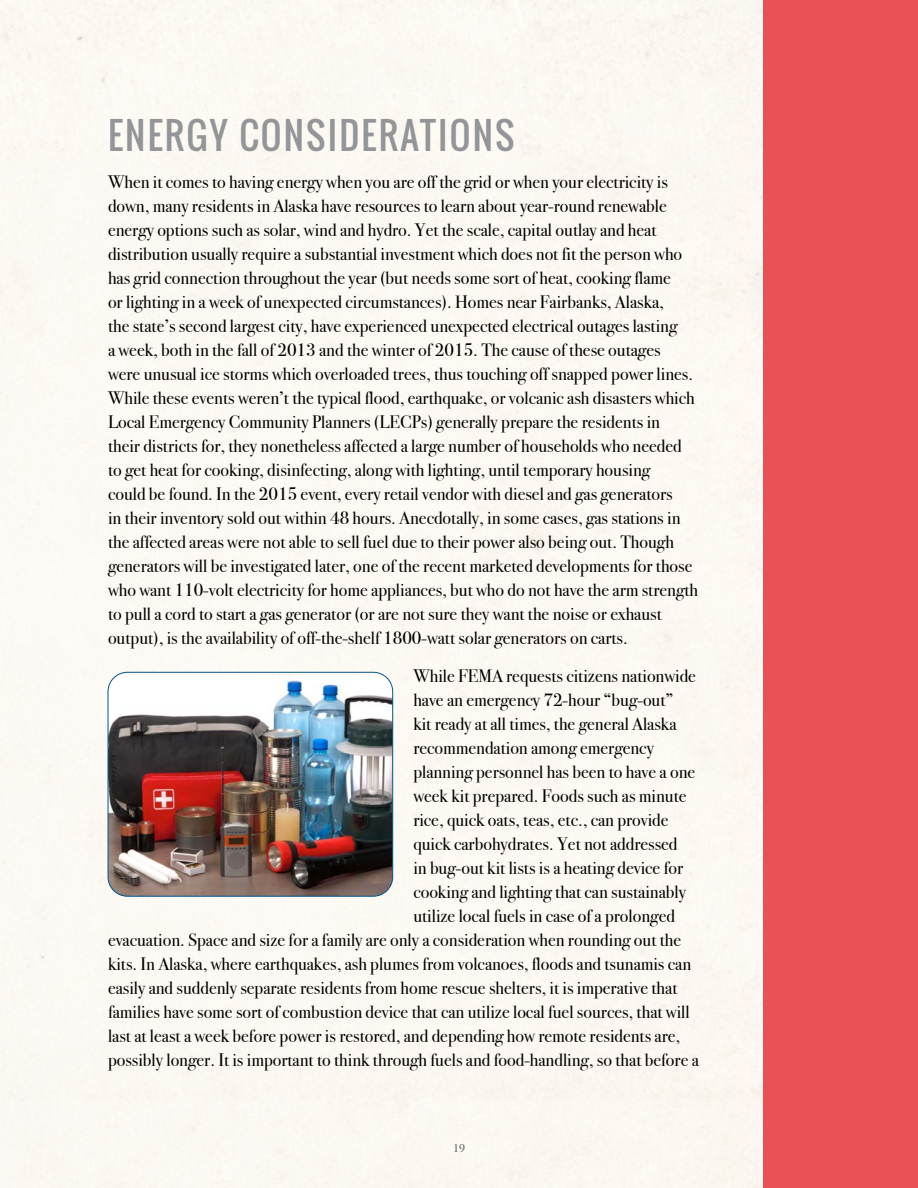
<style>
.page{position:relative;width:918px;height:1188px;background:#fff}
.page>*{position:absolute;margin:0;border:0;box-sizing:border-box;transform-origin:0 0}
.t1{font:36px "Oswald";letter-spacing:.06em;color:#939598}
.t2{font:18px/24px "Bodoni Svty Two ITCTT";color:#000}
.t3{font:12px "Hawn Time Roman";color:#636466}
</style>
<div class="page">
<div style="left:763px;top:0;width:155px;height:1188px;background:#e85257"></div>
<img style="left:108px;top:672px;width:285px;height:224px">
<div style="left:108px;top:672px;width:285px;height:225px;border:1px solid #00558b;border-radius:19px"></div>
<h1 class="t1" style="left:108px;top:108px;width:408px">ENERGY CONSIDERATIONS</h1>
<p class="t2" style="left:108px;top:168px;width:592px">When it comes to having energy when you are off the grid or when your electricity is down, many residents in Alaska have resources to learn about year-round renewable energy options such as solar, wind and hydro. Yet the scale, capital outlay and heat distribution usually require a substantial investment which does not fit the person who has grid connection throughout the year (but needs some sort of heat, cooking flame<br>or lighting in a week of unexpected circumstances). Homes near Fairbanks, Alaska,<br>the state’s second largest city, have experienced unexpected electrical outages lasting<br>a week, both in the fall of 2013 and the winter of 2015. The cause of these outages<br>were unusual ice storms which overloaded trees, thus touching off snapped power lines.<br>While these events weren’t the typical flood, earthquake, or volcanic ash disasters which Local Emergency Community Planners (LECPs) generally prepare the residents in<br>their districts for, they nonetheless affected a large number of households who needed to get heat for cooking, disinfecting, along with lighting, until temporary housing<br>could be found. In the 2015 event, every retail vendor with diesel and gas generators<br>in their inventory sold out within 48 hours. Anecdotally, in some cases, gas stations in the affected areas were not able to sell fuel due to their power also being out. Though generators will be investigated later, one of the recent marketed developments for those who want 110-volt electricity for home appliances, but who do not have the arm strength to pull a cord to start a gas generator (or are not sure they want the noise or exhaust output), is the availability of off-the-shelf 1800-watt solar generators on carts.</p>
<p class="t2" style="left:413px;top:662px;width:284px">While FEMA requests citizens nationwide</p>
<p class="t2" style="left:413px;top:686px;width:262px">have an emergency 72-hour “bug-out”</p>
<p class="t2" style="left:413px;top:710px;width:265px">kit ready at all times, the general Alaska</p>
<p class="t2" style="left:413px;top:734px;width:242px">recommendation among emergency</p>
<p class="t2" style="left:413px;top:758px;width:283px">planning personnel has been to have a one</p>
<p class="t2" style="left:413px;top:782px;width:275px">week kit prepared. Foods such as minute</p>
<p class="t2" style="left:413px;top:806px;width:257px">rice, quick oats, teas, etc., can provide</p>
<p class="t2" style="left:413px;top:830px;width:266px">quick carbohydrates. Yet not addressed</p>
<p class="t2" style="left:413px;top:854px;width:271px">in bug-out kit lists is a heating device for</p>
<p class="t2" style="left:413px;top:878px;width:274px">cooking and lighting that can sustainably</p>
<p class="t2" style="left:413px;top:902px;width:263px">utilize local fuels in case of a prolonged</p>
<p class="t2" style="left:108px;top:926px;width:575px">evacuation. Space and size for a family are only a consideration when rounding out the</p>
<p class="t2" style="left:108px;top:950px;width:585px">kits. In Alaska, where earthquakes, ash plumes from volcanoes, floods and tsunamis can</p>
<p class="t2" style="left:108px;top:974px;width:571px">easily and suddenly separate residents from home rescue shelters, it is imperative that</p>
<p class="t2" style="left:108px;top:998px;width:583px">families have some sort of combustion device that can utilize local fuel sources, that will</p>
<p class="t2" style="left:108px;top:1022px;width:574px">last at least a week before power is restored, and depending how remote residents are,</p>
<p class="t2" style="left:108px;top:1046px;width:592px">possibly longer. It is important to think through fuels and food-handling, so that before a</p>
<p class="t3" style="left:453px;top:1142px;width:13px">19</p>
</div>
